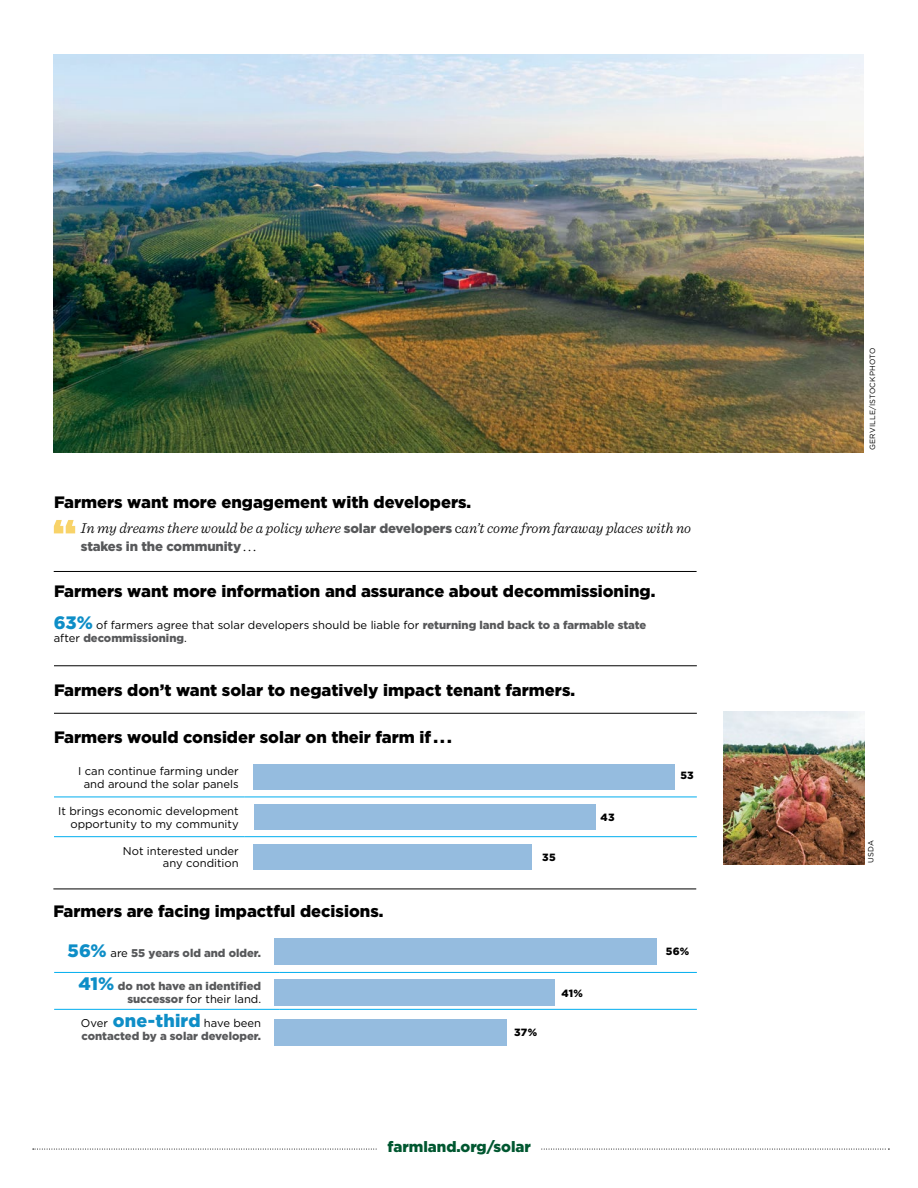
<style>
.page{position:relative;width:918px;height:1188px;background:#fff}
.page>*{position:absolute;margin:0;border:0;box-sizing:border-box;transform-origin:0 0}
.t1{font:900 16.5px "Gotham";color:#000}
.t2{font:italic 300 15px "Sentinel";color:#000}
.t3{font:900 15px "Gotham";color:#005730}
.t4{font:900 13.2px "Gotham";letter-spacing:-.01em;color:#58595b}
.t5{font:11.25px/12.8px "Gotham";color:#000;text-align:right}
.t6{font:900 11.25px/13.5px "Gotham";color:#58595b;text-align:right}
.t7{font:900 10.5px "Gotham";letter-spacing:.025em;color:#000}
.t8{font:7.5px "Gotham";letter-spacing:.025em;color:#000}
.s1{font-family:"Gotham";font-weight:900;font-style:normal;font-size:13.2px;color:#58595b}
.s2{font-style:normal}
.s3{font-family:"Sentinel";font-weight:300;font-size:15px;color:#000}
.s4{font-weight:900;font-size:18px;color:#0e8ec7}
.s5{font-weight:900;color:#58595b}
.s6{font-size:18px;color:#0e8ec7}
.s7{font-weight:400;color:#000}
</style>
<div class="page">
<svg style="left:33px;top:1149px;width:856px;height:1px"></svg>
<div style="left:378px;top:1140px;width:162px;height:32px;background:#fff"></div>
<svg style="left:54px;top:520px;width:21px;height:13px"></svg>
<hr style="left:54px;top:797px;width:191px;height:1px;background:#00aeef">
<hr style="left:245px;top:797px;width:452px;height:1px;background:#00aeef">
<hr style="left:54px;top:836px;width:191px;height:1px;background:#00aeef">
<hr style="left:245px;top:836px;width:452px;height:1px;background:#00aeef">
<div style="left:254px;top:764px;width:421px;height:26px;background:#95bcdf"></div>
<div style="left:254px;top:804px;width:342px;height:26px;background:#95bcdf"></div>
<div style="left:254px;top:844px;width:278px;height:25px;background:#95bcdf"></div>
<hr style="left:54px;top:666px;width:643px;height:1px;background:#000">
<hr style="left:54px;top:571px;width:643px;height:1px;background:#000">
<hr style="left:54px;top:713px;width:643px;height:1px;background:#000">
<hr style="left:53px;top:889px;width:643px;height:1px;background:#000">
<div style="left:274px;top:980px;width:281px;height:26px;background:#95bcdf"></div>
<div style="left:274px;top:939px;width:383px;height:26px;background:#95bcdf"></div>
<div style="left:274px;top:1020px;width:233px;height:26px;background:#95bcdf"></div>
<hr style="left:54px;top:972px;width:225px;height:1px;background:#00aeef">
<hr style="left:279px;top:972px;width:418px;height:1px;background:#00aeef">
<hr style="left:54px;top:1009px;width:225px;height:1px;background:#00aeef">
<hr style="left:279px;top:1009px;width:418px;height:1px;background:#00aeef">
<img style="left:53px;top:54px;width:811px;height:398px">
<img style="left:724px;top:711px;width:140px;height:153px">
<h1 class="t1" style="left:54px;top:490px;width:419px">Farmers want more engagement with developers.</h1>
<h2 class="t2" style="left:81px;top:517px;width:612px">In my dreams there would be a policy where <span class="s1">solar developers</span> <span class="s2">c</span>an’t come from faraway places with no</h2>
<p class="t4" style="left:81px;top:538px;width:177px">stakes in the community <span class="s3">. . .</span></p>
<h1 class="t1" style="left:54px;top:579px;width:603px">Farmers want more information and assurance about decommissioning.</h1>
<p class="t5" style="left:54px;top:618px;width:594px;line-height:13.5px;text-align:left"><span class="s4">63%</span> of farmers agree that solar developers should be liable for <span class="s5">returning land back to a farmable state </span>after <span class="s5">decommissioning</span>.</p>
<h1 class="t1" style="left:54px;top:678px;width:523px">Farmers don’t want solar to negatively impact tenant farmers.</h1>
<h1 class="t1" style="left:54px;top:726px;width:399px">Farmers would consider solar on their farm if . . .</h1>
<p class="t5" style="left:78px;top:765px;width:162px;text-align:center">I can continue farming under and around the solar panels</p>
<p class="t5" style="left:58px;top:804px;width:182px">It brings economic development opportunity to my community</p>
<p class="t5" style="left:123px;top:844px;width:117px">Not interested under any condition</p>
<h1 class="t1" style="left:53px;top:899px;width:332px">Farmers are facing impactful decisions.</h1>
<p class="t6" style="left:68px;top:946px;width:195px"><span class="s6">56%</span> <span class="s7">are</span> 55 years old and older.</p>
<p class="t6" style="left:78px;top:979px;width:184px"><span class="s6">41%</span> do not have an identified successor <span class="s7">for their land.</span></p>
<p class="t6" style="left:81px;top:1016px;width:182px;text-align:left"><span class="s7">Over</span> <span class="s6">one-third</span> <span class="s7">have been </span>contacted by a solar developer.</p>
<p class="t7" style="left:542px;top:850px;width:15px">35</p>
<p class="t7" style="left:514px;top:1025px;width:24px">37%</p>
<p class="t7" style="left:562px;top:986px;width:23px">41%</p>
<p class="t7" style="left:600px;top:810px;width:16px">43</p>
<h2 class="t3" style="left:388px;top:1136px;width:145px">farmland.org/solar</h2>
<p class="t7" style="left:680px;top:768px;width:15px">53</p>
<p class="t7" style="left:666px;top:944px;width:25px">56%</p>
<p class="t8" style="left:868px;top:450px;width:103px;rotate:-90deg">GERVILLE/ISTOCKPHOTO</p>
<p class="t8" style="left:866px;top:863px;width:24px;rotate:-90deg">USDA</p>
</div>
